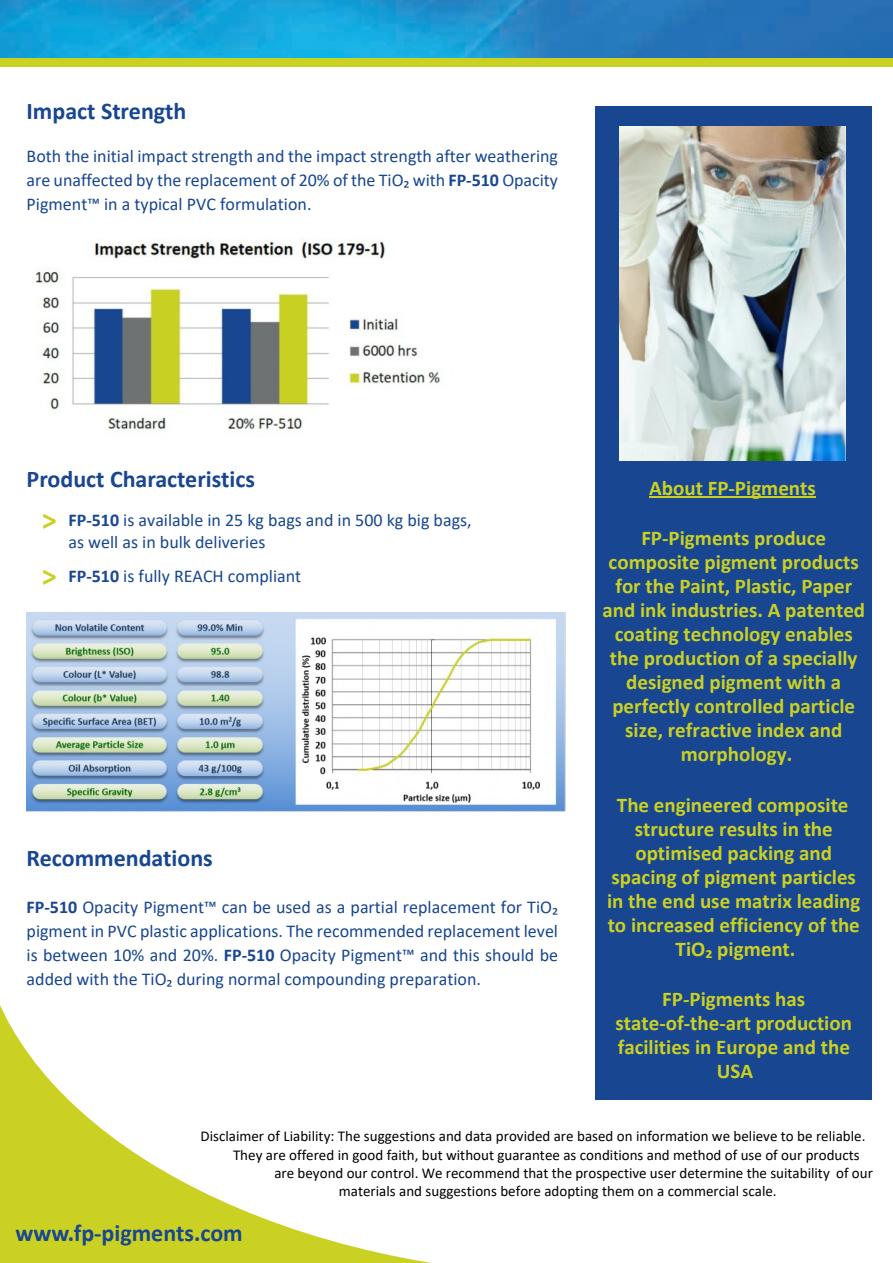
<style>
.page{position:relative;width:893px;height:1263px;background:#fff}
.page>*{position:absolute;margin:0;border:0;box-sizing:border-box;transform-origin:0 0}
.t1{font:700 30px/55.7px "Calibri";color:#cad122}
.t2{font:700 24px "Calibri";color:#184690}
.t3{font:700 21px/24px "Calibri";color:#cad122;text-align:center}
.t4{font:18px/24px "Calibri";color:#184690;text-align:justify}
.t5{font:15px "Calibri";color:#000}
.s1{font-weight:700}
</style>
<div class="page">
<img style="left:0;top:0;width:893px;height:58px">
<div style="left:0;top:58px;width:893px;height:9px;background:#cad122"></div>
<svg style="left:0;top:1005px;width:432px;height:258px"></svg>
<div style="left:595px;top:106px;width:277px;height:994px;background:#184690"></div>
<hr style="left:649px;top:497px;width:167px;height:1px;background:#cad122">
<img style="left:619px;top:126px;width:226px;height:334px">
<img style="left:27px;top:612px;width:539px;height:200px">
<img style="left:35px;top:240px;width:406px;height:191px">
<h2 class="t2" style="left:27px;top:100px;width:161px">Impact Strength</h2>
<p class="t4" style="left:27px;top:146px;width:533px">Both the initial impact strength and the impact strength after weathering are unaffected by the replacement of 20% of the TiO₂ with <span class="s1">FP-510</span> Opacity Pigment™ in a typical PVC formulation.</p>
<h2 class="t2" style="left:27px;top:469px;width:230px">Product Characteristics</h2>
<p class="t4" style="left:68px;top:511px;width:405px;line-height:22px"><span class="s1">FP-510</span> is available in 25 kg bags and in 500 kg big bags, as well as in bulk deliveries</p>
<p class="t4" style="left:68px;top:566px;width:234px"><span class="s1">FP-510</span> is fully REACH compliant</p>
<h1 class="t1" style="left:42px;top:495px;width:16px">&gt; &gt;</h1>
<h2 class="t2" style="left:27px;top:847px;width:188px">Recommendations</h2>
<p class="t4" style="left:27px;top:896px;width:533px"><span class="s1">FP-510</span> Opacity Pigment™ can be used as a partial replacement for TiO₂ pigment in PVC plastic applications. The recommended replacement level is between 10% and 20%. <span class="s1">FP-510</span> Opacity Pigment™ and this should be added with the TiO₂ during normal compounding preparation.</p>
<p class="t3" style="left:649px;top:478px;width:168px">About FP-Pigments</p>
<p class="t3" style="left:602px;top:528px;width:264px">FP-Pigments produce composite pigment products for the Paint, Plastic, Paper and ink industries. A patented coating technology enables the production of a specially designed pigment with a perfectly controlled particle size, refractive index and morphology.</p>
<p class="t3" style="left:607px;top:794px;width:255px">The engineered composite structure results in the optimised packing and spacing of pigment particles in the end use matrix leading to increased efficiency of the<br>TiO₂ pigment.</p>
<p class="t3" style="left:615px;top:989px;width:238px">FP-Pigments has state-of-the-art production facilities in Europe and the<br>USA</p>
<p class="t5" style="left:200px;top:1130px;width:666px">Disclaimer of Liability: The suggestions and data provided are based on information we believe to be reliable.</p>
<p class="t5" style="left:233px;top:1148px;width:628px">They are offered in good faith, but without guarantee as conditions and method of use of our products</p>
<p class="t5" style="left:274px;top:1167px;width:600px">are beyond our control. We recommend that the prospective user determine the suitability of our</p>
<p class="t5" style="left:339px;top:1185px;width:439px">materials and suggestions before adopting them on a commercial scale.</p>
<h2 class="t2" style="left:15px;top:1223px;width:229px">www.fp-pigments.com</h2>
</div>
